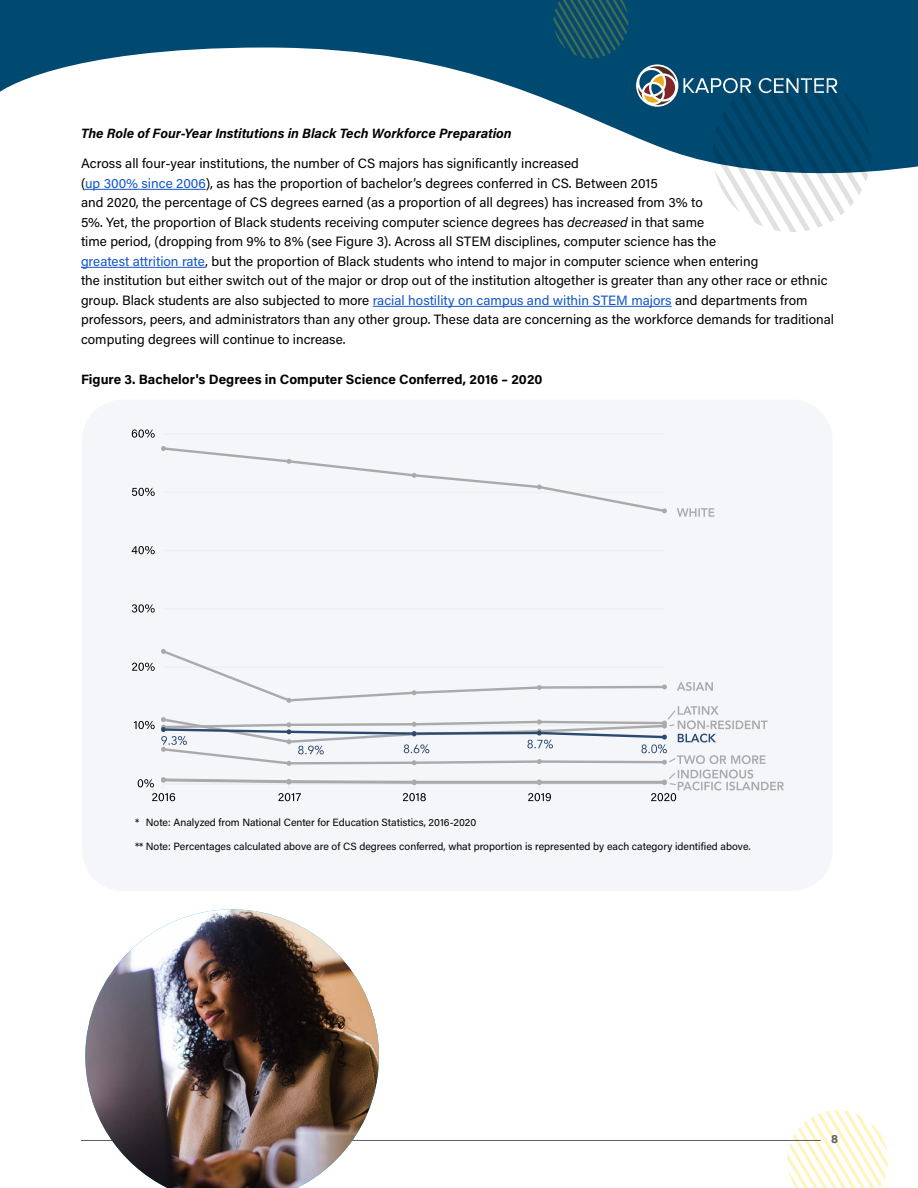
<style>
.page{position:relative;width:918px;height:1188px;background:#fff}
.page>*{position:absolute;margin:0;border:0;box-sizing:border-box;transform-origin:0 0}
.t1{font:13.5px/19.5px "Acumin Pro";color:#000}
.t2{font:italic 700 13.5px "Acumin Pro";color:#000}
.t3{font:700 13.5px "Acumin Pro";color:#000}
.t4{font:700 12px "Acumin Pro";color:#5b6063}
.t5{font:10.5px "Acumin Pro";color:#000}
.s1{color:#15c}
.s2{font-style:italic}
</style>
<div class="page">
<svg style="left:787px;top:1110px;width:101px;height:78px"></svg>
<svg style="left:0;top:0;width:918px;height:189px"></svg>
<svg style="left:554px;top:0;width:74px;height:59px;background:#155466"></svg>
<hr style="left:81px;top:1140px;width:740px;height:1px;background:#5b6063">
<div style="left:82px;top:400px;width:751px;height:491px;background:#f5f6fa;border-radius:40px"></div>
<svg style="left:636px;top:64px;width:235px;height:168px"></svg>
<hr style="left:85px;top:189px;width:121px;height:1px;background:#15c">
<hr style="left:81px;top:267px;width:124px;height:1px;background:#15c">
<hr style="left:373px;top:306px;width:299px;height:1px;background:#15c">
<hr style="left:163px;top:608px;width:502px;height:1px;background:#eee">
<hr style="left:163px;top:550px;width:502px;height:1px;background:#eee">
<hr style="left:163px;top:433px;width:502px;height:2px;background:#eee">
<svg style="left:132px;top:429px;width:23px;height:9px"></svg>
<svg style="left:132px;top:488px;width:23px;height:8px"></svg>
<svg style="left:132px;top:546px;width:23px;height:8px"></svg>
<svg style="left:132px;top:604px;width:23px;height:9px"></svg>
<svg style="left:161px;top:446px;width:506px;height:68px"></svg>
<svg style="left:677px;top:508px;width:37px;height:9px"></svg>
<svg style="left:132px;top:649px;width:652px;height:152px"></svg>
<img style="left:85px;top:909px;width:294px;height:279px">
<p class="t2" style="left:81px;top:124px;width:432px">The Role of Four-Year Institutions in Black Tech Workforce Preparation</p>
<p class="t1" style="left:81px;top:153px;width:755px">Across all four-year institutions, the number of CS majors has significantly increased<br>(<span class="s1">up 300% since 2006</span>), as has the proportion of bachelor’s degrees conferred in CS. Between 2015<br>and 2020, the percentage of CS degrees earned (as a proportion of all degrees) has increased from 3% to<br>5%. Yet, the proportion of Black students receiving computer science degrees has <span class="s2">decreased</span> in that same<br>time period, (dropping from 9% to 8% (see Figure 3). Across all STEM disciplines, computer science has the<br><span class="s1">greatest attrition rate</span>, but the proportion of Black students who intend to major in computer science when entering<br>the institution but either switch out of the major or drop out of the institution altogether is greater than any other race or ethnic group. Black students are also subjected to more <span class="s1">racial hostility on campus and within STEM majors</span> and departments from professors, peers, and administrators than any other group. These data are concerning as the workforce demands for traditional computing degrees will continue to increase.</p>
<p class="t3" style="left:81px;top:370px;width:463px">Figure 3. Bachelor's Degrees in Computer Science Conferred, 2016 – 2020</p>
<p class="t5" style="left:135px;top:815px;width:343px">* Note: Analyzed from National Center for Education Statistics, 2016-2020</p>
<p class="t5" style="left:135px;top:839px;width:617px">** Note: Percentages calculated above are of CS degrees conferred, what proportion is represented by each category identified above.</p>
<p class="t4" style="left:831px;top:1130px;width:9px">8</p>
</div>
